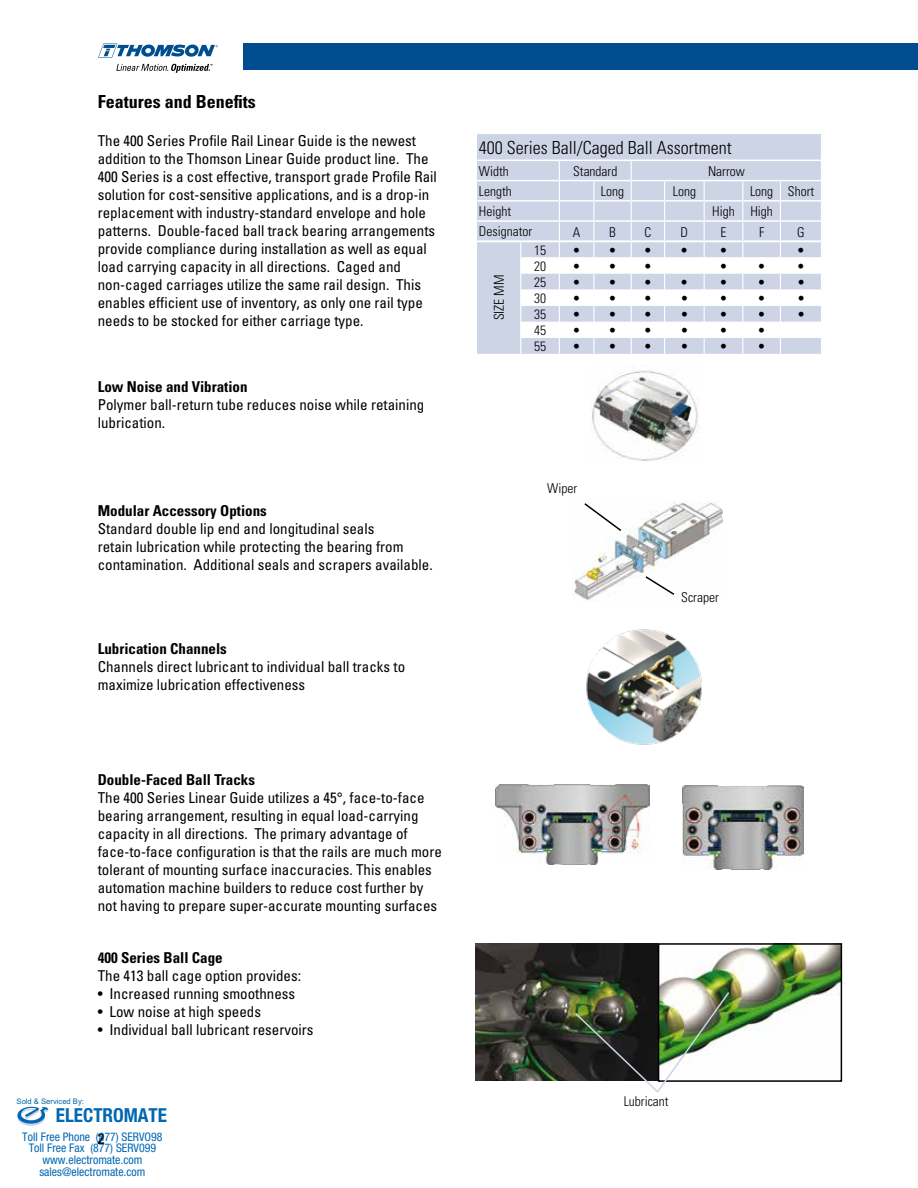
<style>
.page{position:relative;width:918px;height:1188px;background:#fff}
.page>*{position:absolute;margin:0;border:0;box-sizing:border-box;transform-origin:0 0}
.t1{font:700 condensed 19.35px "Helvetica Neue";color:#0168b3}
.t2{font:300 condensed 18px "Univers";color:#000}
.t3{font:700 condensed 18px "Univers";color:#000}
.t4{font:condensed 15px/18px "Univers";color:#000}
.t5{font:700 condensed 15px "Univers";color:#000}
.t6{font:300 condensed 13.5px "Univers";color:#000}
.t7{font:condensed 11.85px/11.9px "Helvetica Neue";color:#0168b3;text-align:center}
.t8{font:7.65px "Arial";color:#0065a4}
</style>
<div class="page">
<svg style="left:98px;top:44px;width:120px;height:14px"></svg>
<svg style="left:116px;top:64px;width:97px;height:9px"></svg>
<div style="left:243px;top:43px;width:675px;height:27px;background:#004e8f"></div>
<img style="left:586px;top:629px;width:116px;height:116px">
<img style="left:496px;top:785px;width:154px;height:80px">
<img style="left:682px;top:786px;width:122px;height:83px">
<img style="left:476px;top:944px;width:363px;height:137px">
<div style="left:658px;top:943px;width:184px;height:139px;border:2px solid #000"></div>
<img style="left:572px;top:502px;width:151px;height:99px">
<img style="left:590px;top:370px;width:109px;height:91px">
<img style="left:573px;top:991px;width:158px;height:102px">
<svg style="left:583px;top:502px;width:40px;height:31px"></svg>
<svg style="left:644px;top:575px;width:32px;height:21px"></svg>
<svg style="left:477px;top:134px;width:344px;height:220px"></svg>
<svg style="left:17px;top:1106px;width:31px;height:20px"></svg>
<p class="t3" style="left:98px;top:90px;width:159px">Features and Benefits</p>
<p class="t4" style="left:98px;top:131px;width:341px">The 400 Series Profile Rail Linear Guide is the newest addition to the Thomson Linear Guide product line. The 400 Series is a cost effective, transport grade Profile Rail solution for cost-sensitive applications, and is a drop-in replacement with industry-standard envelope and hole patterns. Double-faced ball track bearing arrangements provide compliance during installation as well as equal load carrying capacity in all directions. Caged and non-caged carriages utilize the same rail design. This enables efficient use of inventory, as only one rail type needs to be stocked for either carriage type.</p>
<p class="t2" style="left:479px;top:137px;width:254px">400 Series Ball/Caged Ball Assortment</p>
<p class="t6" style="left:479px;top:163px;width:31px">Width</p>
<p class="t6" style="left:573px;top:163px;width:46px">Standard</p>
<p class="t6" style="left:708px;top:163px;width:38px">Narrow</p>
<p class="t6" style="left:479px;top:183px;width:34px">Length</p>
<p class="t6" style="left:601px;top:183px;width:25px">Long</p>
<p class="t6" style="left:673px;top:183px;width:25px">Long</p>
<p class="t6" style="left:750px;top:183px;width:66px">Long Short</p>
<p class="t6" style="left:479px;top:203px;width:34px">Height</p>
<p class="t6" style="left:712px;top:203px;width:62px">High High</p>
<p class="t6" style="left:479px;top:224px;width:55px">Designator</p>
<p class="t6" style="left:573px;top:224px;width:9px">A</p>
<p class="t6" style="left:609px;top:224px;width:8px">B</p>
<p class="t6" style="left:645px;top:224px;width:8px">C</p>
<p class="t6" style="left:681px;top:224px;width:9px">D</p>
<p class="t6" style="left:721px;top:224px;width:7px">E</p>
<p class="t6" style="left:759px;top:224px;width:7px">F</p>
<p class="t6" style="left:797px;top:224px;width:9px">G</p>
<p class="t6" style="left:491px;top:320px;width:47px;rotate:-90deg">SIZE MM</p>
<p class="t6" style="left:534px;top:242px;width:13px">15</p>
<p class="t6" style="left:573px;top:242px;width:46px">• •</p>
<p class="t6" style="left:644px;top:242px;width:46px">• •</p>
<p class="t6" style="left:719px;top:242px;width:10px">•</p>
<p class="t6" style="left:797px;top:242px;width:10px">•</p>
<p class="t6" style="left:534px;top:258px;width:13px">20</p>
<p class="t6" style="left:573px;top:258px;width:46px">• •</p>
<p class="t6" style="left:644px;top:258px;width:10px">•</p>
<p class="t6" style="left:719px;top:258px;width:48px">• •</p>
<p class="t6" style="left:797px;top:258px;width:10px">•</p>
<p class="t6" style="left:534px;top:274px;width:13px">25</p>
<p class="t6" style="left:573px;top:274px;width:46px">• •</p>
<p class="t6" style="left:644px;top:274px;width:46px">• •</p>
<p class="t6" style="left:719px;top:274px;width:48px">• •</p>
<p class="t6" style="left:797px;top:274px;width:10px">•</p>
<p class="t6" style="left:534px;top:290px;width:13px">30</p>
<p class="t6" style="left:573px;top:290px;width:46px">• •</p>
<p class="t6" style="left:644px;top:290px;width:46px">• •</p>
<p class="t6" style="left:719px;top:290px;width:48px">• •</p>
<p class="t6" style="left:797px;top:290px;width:10px">•</p>
<p class="t6" style="left:534px;top:306px;width:13px">35</p>
<p class="t6" style="left:573px;top:306px;width:46px">• •</p>
<p class="t6" style="left:644px;top:306px;width:46px">• •</p>
<p class="t6" style="left:719px;top:306px;width:48px">• •</p>
<p class="t6" style="left:797px;top:306px;width:10px">•</p>
<p class="t6" style="left:534px;top:322px;width:13px">45</p>
<p class="t6" style="left:573px;top:322px;width:46px">• •</p>
<p class="t6" style="left:644px;top:322px;width:46px">• •</p>
<p class="t6" style="left:719px;top:322px;width:48px">• •</p>
<p class="t6" style="left:534px;top:338px;width:13px">55</p>
<p class="t6" style="left:573px;top:338px;width:46px">• •</p>
<p class="t6" style="left:644px;top:338px;width:46px">• •</p>
<p class="t6" style="left:719px;top:338px;width:48px">• •</p>
<p class="t5" style="left:98px;top:377px;width:151px">Low Noise and Vibration</p>
<p class="t4" style="left:98px;top:395px;width:328px">Polymer ball-return tube reduces noise while retaining lubrication.</p>
<p class="t5" style="left:98px;top:501px;width:171px">Modular Accessory Options</p>
<p class="t4" style="left:98px;top:519px;width:336px">Standard double lip end and longitudinal seals<br>retain lubrication while protecting the bearing from contamination. Additional seals and scrapers available.</p>
<p class="t5" style="left:98px;top:640px;width:131px">Lubrication Channels</p>
<p class="t4" style="left:98px;top:658px;width:309px">Channels direct lubricant to individual ball tracks to maximize lubrication effectiveness</p>
<p class="t5" style="left:98px;top:771px;width:159px">Double-Faced Ball Tracks</p>
<p class="t4" style="left:98px;top:789px;width:346px">The 400 Series Linear Guide utilizes a 45°, face-to-face bearing arrangement, resulting in equal load-carrying capacity in all directions. The primary advantage of face-to-face configuration is that the rails are much more tolerant of mounting surface inaccuracies. This enables automation machine builders to reduce cost further by not having to prepare super-accurate mounting surfaces</p>
<p class="t5" style="left:98px;top:948px;width:126px">400 Series Ball Cage</p>
<p class="t4" style="left:98px;top:966px;width:205px">The 413 ball cage option provides:</p>
<p class="t4" style="left:98px;top:984px;width:199px">• Increased running smoothness</p>
<p class="t4" style="left:98px;top:1002px;width:165px">• Low noise at high speeds</p>
<p class="t4" style="left:98px;top:1020px;width:217px">• Individual ball lubricant reservoirs</p>
<p class="t8" style="left:17px;top:1097px;width:69px">Sold &amp; Serviced By:</p>
<p class="t1" style="left:56px;top:1104px;width:113px">ELECTROMATE</p>
<p class="t7" style="left:22px;top:1130px;width:142px">Toll Free Phone (877) SERVO98<br>Toll Free Fax (877) SERV099 www.electromate.com sales@electromate.com</p>
<p class="t5" style="left:98px;top:1130px;width:8px">2</p>
<p class="t6" style="left:547px;top:480px;width:31px">Wiper</p>
<p class="t6" style="left:681px;top:589px;width:39px">Scraper</p>
<p class="t6" style="left:624px;top:1093px;width:46px">Lubricant</p>
</div>
